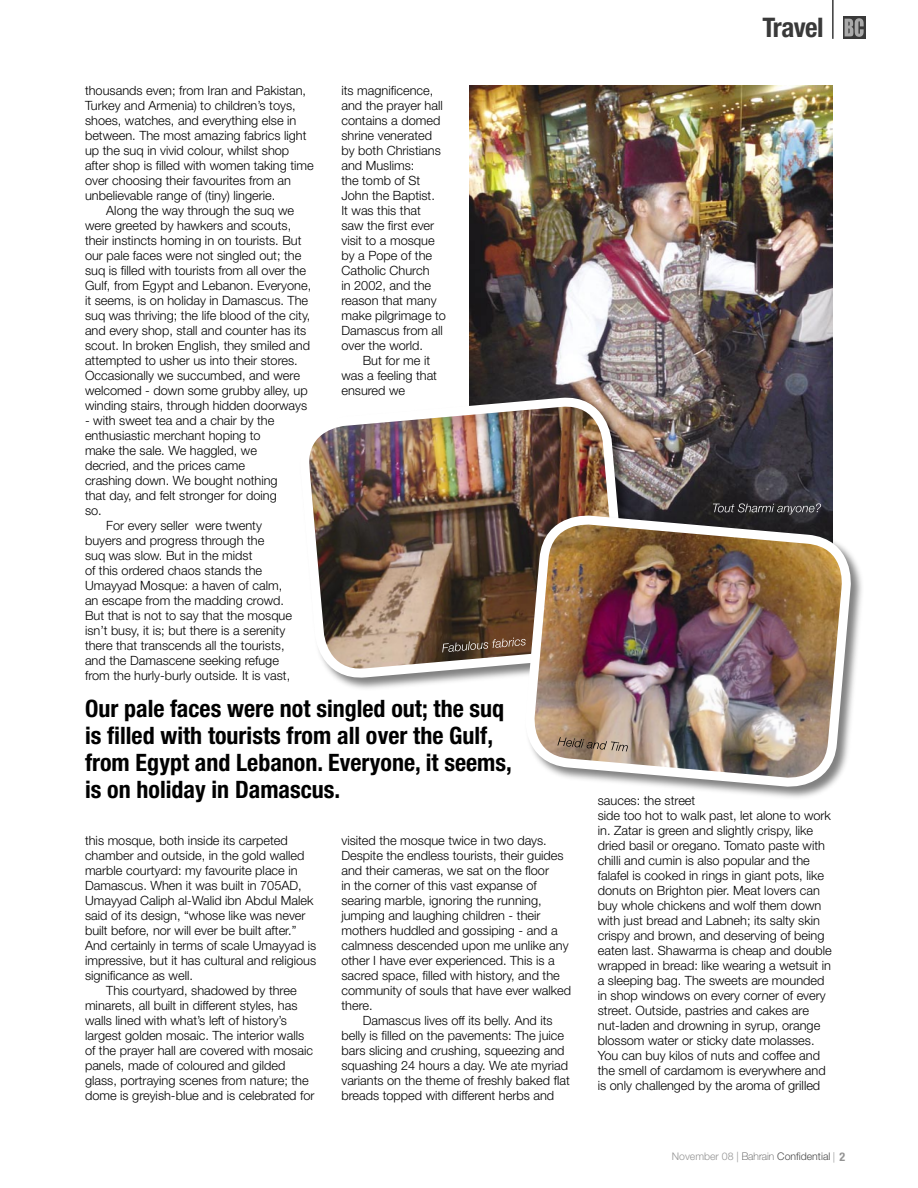
<style>
.page{position:relative;width:918px;height:1188px;background:#fff}
.page>*{position:absolute;margin:0;border:0;box-sizing:border-box;transform-origin:0 0}
.t1{font:700 condensed 27px "Helvetica Neue";letter-spacing:-.02em;color:#393939}
.t2{font:700 condensed 24px/27px "Helvetica Neue";color:#000}
.t3{font:300 12.75px/15px "Helvetica Neue";color:#000}
.t4{font:700 condensed 12px "Helvetica Neue";color:#939393}
.t5{font:300 10.5px "Helvetica Neue";color:#484848}
.s1{color:#939393}
.s2{font-weight:100}
.s3{font-family:"Helvetica";font-stretch:condensed;color:#939393}
</style>
<div class="page">
<svg style="left:843px;top:16px;width:22px;height:23px"></svg>
<svg style="left:845px;top:18px;width:19px;height:19px"></svg>
<hr style="left:832px;top:0;width:2px;height:39px;background:#393939">
<img style="left:470px;top:85px;width:362px;height:422px">
<div style="left:298px;top:396px;width:343px;height:296px;background:#000;opacity:.5"></div>
<img style="left:298px;top:389px;width:336px;height:288px">
<div style="left:524px;top:514px;width:341px;height:287px;background:#000;opacity:.5"></div>
<img style="left:517px;top:507px;width:343px;height:280px">
<svg style="left:557px;top:737px;width:71px;height:15px"></svg>
<svg style="left:442px;top:637px;width:84px;height:16px"></svg>
<svg style="left:713px;top:503px;width:108px;height:12px"></svg>
<p class="t3" style="left:85px;top:83px;width:230px">thousands even; from Iran and Pakistan, Turkey and Armenia) to children’s toys, shoes, watches, and everything else in between. The most amazing fabrics light up the suq in vivid colour, whilst shop after shop is filled with women taking time over choosing their favourites from an unbelievable range of (tiny) lingerie.</p>
<p class="t3" style="left:85px;top:203px;width:228px;text-indent:21px">Along the way through the suq we were greeted by hawkers and scouts, their instincts homing in on tourists. But our pale faces were not singled out; the suq is filled with tourists from all over the Gulf, from Egypt and Lebanon. Everyone, it seems, is on holiday in Damascus. The suq was thriving; the life blood of the city, and every shop, stall and counter has its scout. In broken English, they smiled and attempted to usher us into their stores.<br>Occasionally we succumbed, and were welcomed - down some grubby alley, up winding stairs, through hidden doorways</p>
<p class="t3" style="left:85px;top:413px;width:194px">- with sweet tea and a chair by the enthusiastic merchant hoping to make the sale. We haggled, we decried, and the prices came crashing down. We bought nothing that day, and felt stronger for doing so.</p>
<p class="t3" style="left:85px;top:518px;width:209px;text-indent:21px">For every seller were twenty buyers and progress through the<br>suq was slow. But in the midst<br>of this ordered chaos stands the Umayyad Mosque: a haven of calm, an escape from the madding crowd.<br>But that is not to say that the mosque isn’t busy, it is; but there is a serenity there that transcends all the tourists, and the Damascene seeking refuge from the hurly-burly outside. It is vast,</p>
<p class="t3" style="left:341px;top:83px;width:106px">its magnificence, and the prayer hall contains a domed shrine venerated by both Christians and Muslims:<br>the tomb of St<br>John the Baptist.<br>It was this that saw the first ever visit to a mosque by a Pope of the<br>Catholic Church<br>in 2002, and the reason that many make pilgrimage to<br>Damascus from all over the world.</p>
<p class="t3" style="left:341px;top:353px;width:97px;text-indent:21px">But for me it was a feeling that ensured we</p>
<p class="t2" style="left:85px;top:694px;width:428px">Our pale faces were not singled out; the suq is filled with tourists from all over the Gulf, from Egypt and Lebanon. Everyone, it seems, is on holiday in Damascus.</p>
<p class="t3" style="left:85px;top:833px;width:233px">this mosque, both inside its carpeted chamber and outside, in the gold walled marble courtyard: my favourite place in Damascus. When it was built in 705AD, Umayyad Caliph al-Walid ibn Abdul Malek said of its design, “whose like was never built before, nor will ever be built after.” And certainly in terms of scale Umayyad is impressive, but it has cultural and religious significance as well.</p>
<p class="t3" style="left:85px;top:983px;width:231px;text-indent:21px">This courtyard, shadowed by three minarets, all built in different styles, has walls lined with what’s left of history’s largest golden mosaic. The interior walls of the prayer hall are covered with mosaic panels, made of coloured and gilded glass, portraying scenes from nature; the dome is greyish-blue and is celebrated for</p>
<p class="t3" style="left:341px;top:833px;width:231px">visited the mosque twice in two days.<br>Despite the endless tourists, their guides and their cameras, we sat on the floor<br>in the corner of this vast expanse of searing marble, ignoring the running, jumping and laughing children - their mothers huddled and gossiping - and a calmness descended upon me unlike any other I have ever experienced. This is a sacred space, filled with history, and the community of souls that have ever walked there.</p>
<p class="t3" style="left:341px;top:1013px;width:230px;text-indent:21px">Damascus lives off its belly. And its belly is filled on the pavements: The juice bars slicing and crushing, squeezing and squashing 24 hours a day. We ate myriad variants on the theme of freshly baked flat breads topped with different herbs and</p>
<p class="t1" style="left:763px;top:11px;width:63px">Travel</p>
<p class="t3" style="left:598px;top:793px;width:235px">sauces: the street<br>side too hot to walk past, let alone to work in. Zatar is green and slightly crispy, like dried basil or oregano. Tomato paste with chilli and cumin is also popular and the falafel is cooked in rings in giant pots, like donuts on Brighton pier. Meat lovers can buy whole chickens and wolf them down with just bread and Labneh; its salty skin crispy and brown, and deserving of being eaten last. Shawarma is cheap and double wrapped in bread: like wearing a wetsuit in a sleeping bag. The sweets are mounded in shop windows on every corner of every street. Outside, pastries and cakes are nut-laden and drowning in syrup, orange blossom water or sticky date molasses.<br>You can buy kilos of nuts and coffee and the smell of cardamom is everywhere and is only challenged by the aroma of grilled</p>
<p class="t5" style="left:672px;top:1150px;width:165px"><span class="s1">November 08 |</span> <span class="s2">Bahrain</span> Confidential <span class="s3">|</span></p>
<p class="t4" style="left:840px;top:1149px;width:7px">2</p>
</div>
